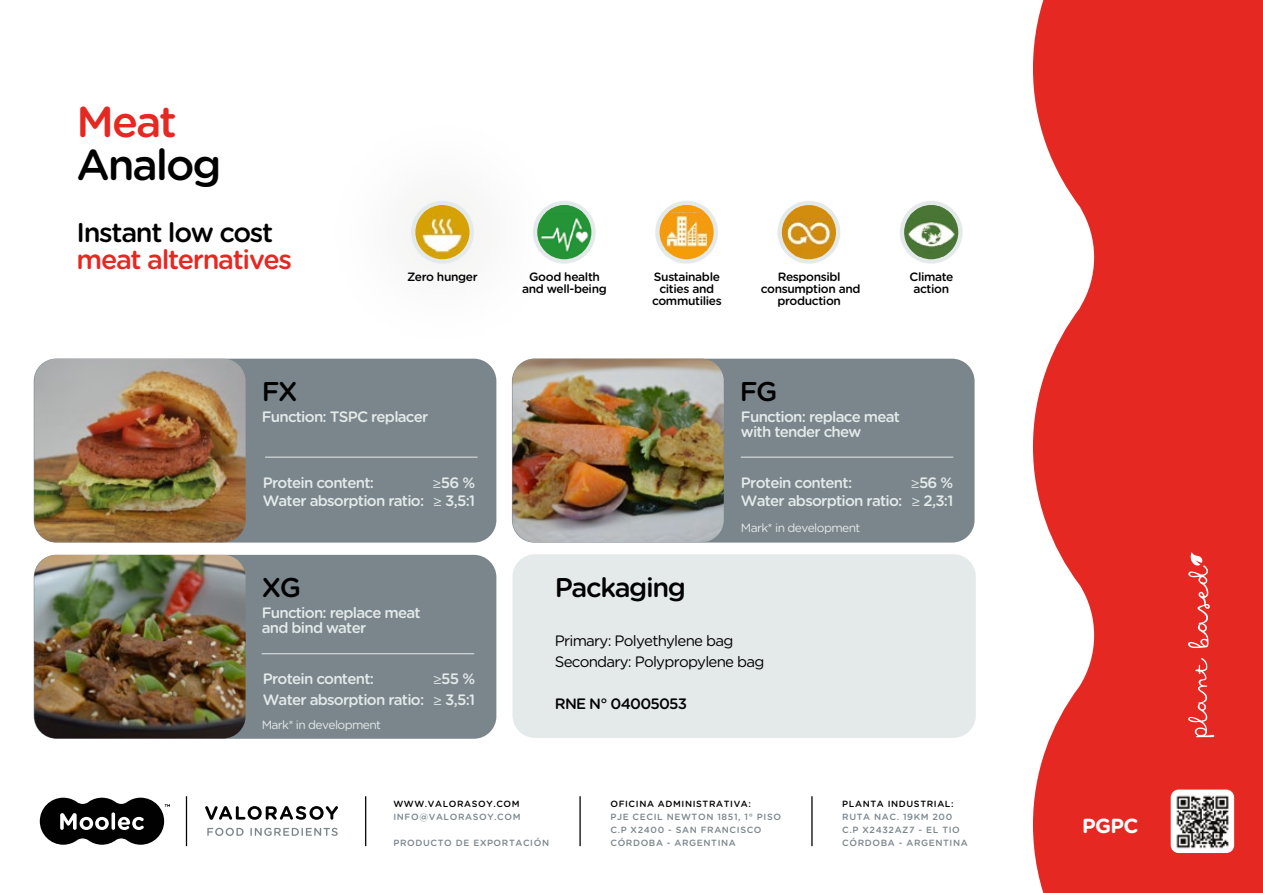
<style>
.page{position:relative;width:1263px;height:893px;background:#fff}
.page>*{position:absolute;margin:0;border:0;box-sizing:border-box;transform-origin:0 0}
.t1{font:500 43.35px "Gotham Rounded";letter-spacing:-.05em;color:#010101}
.t2{font:500 43.35px "Gotham Rounded";color:#e52822}
.t3{font:500 27.15px "Gotham Rounded";letter-spacing:-.05em;color:#010101}
.t4{font:500 27.15px "Gotham Rounded";letter-spacing:-.05em;color:#e52822}
.t5{font:700 20.4px "Gotham Rounded";color:#fff}
.t6{font:500 15px/18.1px "Gotham Rounded";letter-spacing:-.05em;color:#e4eaea}
.t7{font:15px/21.1px "Gotham Rounded";letter-spacing:-.05em;color:#010101}
.t8{font:500 15px "Gotham Rounded";letter-spacing:-.05em;color:#010101}
.t9{font:500 12px/12px "Gotham Rounded";letter-spacing:-.03em;color:#010101;text-align:center}
.t10{font:12px "Gotham Rounded";letter-spacing:-.05em;color:#e4eaea}
.t11{font:500 9px/13px "Gotham Rounded";letter-spacing:.07em;color:#7b868c}
.t12{font:500 9px "Gotham Rounded";letter-spacing:.07em;color:#010101}
.s1{font-family:"Myriad Pro";font-weight:400}
</style>
<div class="page">
<svg style="left:1033px;top:0;width:230px;height:893px;background:#e73e38"></svg>
<div style="left:411px;top:201px;width:63px;height:63px;background:#e4eaea;border-radius:50%"></div>
<img style="left:415px;top:205px;width:54px;height:54px;border-radius:27px">
<svg style="left:419px;top:205px;width:25px;height:7px"></svg>
<div style="left:533px;top:201px;width:63px;height:63px;background:#e4eaea;border-radius:50%"></div>
<img style="left:537px;top:205px;width:54px;height:54px;border-radius:27px">
<svg style="left:545px;top:205px;width:39px;height:8px"></svg>
<div style="left:655px;top:201px;width:63px;height:63px;background:#e4eaea;border-radius:50%"></div>
<img style="left:659px;top:211px;width:55px;height:39px">
<svg style="left:661px;top:249px;width:50px;height:10px"></svg>
<svg style="left:668px;top:205px;width:37px;height:6px"></svg>
<div style="left:777px;top:201px;width:63px;height:63px;background:#e4eaea;border-radius:50%"></div>
<img style="left:782px;top:205px;width:54px;height:51px">
<svg style="left:791px;top:255px;width:36px;height:4px"></svg>
<svg style="left:793px;top:205px;width:40px;height:13px"></svg>
<div style="left:900px;top:201px;width:63px;height:63px;background:#e4eaea;border-radius:50%"></div>
<img style="left:904px;top:210px;width:54px;height:47px">
<svg style="left:913px;top:254px;width:36px;height:5px"></svg>
<svg style="left:909px;top:205px;width:44px;height:10px"></svg>
<div style="left:34px;top:359px;width:462px;height:184px;background:#7b868c;border-radius:22px"></div>
<img style="left:34px;top:359px;width:212px;height:183px">
<div style="left:512px;top:359px;width:462px;height:184px;background:#7b868c;border-radius:22px"></div>
<img style="left:512px;top:359px;width:212px;height:183px">
<img style="left:1171px;top:790px;width:63px;height:63px">
<div style="left:512px;top:554px;width:464px;height:184px;background:#e4eaea;border-radius:22px"></div>
<svg style="left:205px;top:806px;width:133px;height:14px"></svg>
<svg style="left:207px;top:828px;width:37px;height:8px"></svg>
<svg style="left:250px;top:828px;width:88px;height:8px"></svg>
<svg style="left:40px;top:798px;width:130px;height:47px"></svg>
<hr style="left:186px;top:796px;width:1px;height:50px;background:#010101">
<hr style="left:579px;top:796px;width:2px;height:50px;background:#010101">
<hr style="left:365px;top:796px;width:1px;height:50px;background:#010101">
<hr style="left:811px;top:796px;width:2px;height:50px;background:#010101">
<div style="left:34px;top:555px;width:462px;height:184px;background:#7b868c;border-radius:22px"></div>
<img style="left:34px;top:555px;width:212px;height:183px">
<hr style="left:741px;top:457px;width:212px;height:1px;background:#e4eaea">
<hr style="left:265px;top:457px;width:213px;height:1px;background:#e4eaea">
<hr style="left:262px;top:653px;width:212px;height:1px;background:#e4eaea">
<svg style="left:1188px;top:658px;width:26px;height:79px;background:#e84540"></svg>
<svg style="left:1188px;top:552px;width:22px;height:96px;background:#ea534f"></svg>
<h1 class="t2" style="left:77px;top:91px;width:102px">Meat</h1>
<h1 class="t1" style="left:77px;top:134px;width:146px">Analog</h1>
<h2 class="t3" style="left:77px;top:213px;width:198px">Instant low cost</h2>
<h2 class="t4" style="left:77px;top:240px;width:217px">meat alternatives</h2>
<p class="t9" style="left:407px;top:270px;width:72px">Zero hunger</p>
<p class="t9" style="left:522px;top:270px;width:86px">Good health and well-being</p>
<p class="t9" style="left:652px;top:270px;width:71px">Sustainable cities and commutilies</p>
<p class="t9" style="left:761px;top:270px;width:101px">Responsibl consumption and production</p>
<p class="t9" style="left:909px;top:270px;width:45px">Climate action</p>
<h2 class="t3" style="left:262px;top:372px;width:37px">FX</h2>
<p class="t6" style="left:262px;top:407px;width:168px">Function: TSPC replacer</p>
<p class="t6" style="left:263px;top:472px;width:163px">Protein content:<br>Water absorption ratio:</p>
<p class="t6" style="left:433px;top:472px;width:44px"><span class="s1">≥</span>56 % <span class="s1">≥</span> 3,5:1</p>
<h2 class="t3" style="left:262px;top:568px;width:41px">XG</h2>
<p class="t6" style="left:262px;top:605px;width:161px;line-height:15.1px">Function: replace meat and bind water</p>
<p class="t6" style="left:263px;top:667px;width:163px;line-height:21.1px">Protein content:<br>Water absorption ratio:</p>
<p class="t6" style="left:433px;top:667px;width:44px;line-height:21.1px"><span class="s1">≥</span>55 % <span class="s1">≥</span> 3,5:1</p>
<p class="t10" style="left:262px;top:716px;width:121px">Mark* in development</p>
<h2 class="t3" style="left:740px;top:372px;width:39px">FG</h2>
<p class="t6" style="left:741px;top:408px;width:161px;line-height:15.1px">Function: replace meat with tender chew</p>
<p class="t6" style="left:741px;top:472px;width:163px">Protein content:<br>Water absorption ratio:</p>
<p class="t6" style="left:911px;top:472px;width:44px"><span class="s1">≥</span>56 % <span class="s1">≥</span> 2,3:1</p>
<p class="t10" style="left:741px;top:520px;width:121px">Mark* in development</p>
<h2 class="t3" style="left:555px;top:568px;width:133px">Packaging</h2>
<p class="t7" style="left:555px;top:629px;width:211px">Primary: Polyethylene bag<br>Secondary: Polypropylene bag</p>
<p class="t8" style="left:555px;top:693px;width:134px">RNE N° 04005053</p>
<p class="t12" style="left:393px;top:798px;width:128px">WWW.VALORASOY.COM</p>
<p class="t11" style="left:393px;top:836px;width:157px">PRODUCTO DE EXPORTACIÓN</p>
<p class="t11" style="left:393px;top:810px;width:129px">INFO@VALORASOY.COM</p>
<p class="t12" style="left:610px;top:798px;width:142px">OFICINA ADMINISTRATIVA:</p>
<p class="t11" style="left:610px;top:810px;width:172px">PJE CECIL NEWTON 1851, 1° PISO<br>C.P X2400 - SAN FRANCISCO<br>CÓRDOBA - ARGENTINA</p>
<p class="t12" style="left:842px;top:798px;width:113px">PLANTA INDUSTRIAL:</p>
<p class="t11" style="left:842px;top:810px;width:127px">RUTA NAC. 19KM 200<br>C.P X2432AZ7 - EL TIO<br>CÓRDOBA - ARGENTINA</p>
<h3 class="t5" style="left:1082px;top:811px;width:58px">PGPC</h3>
</div>
